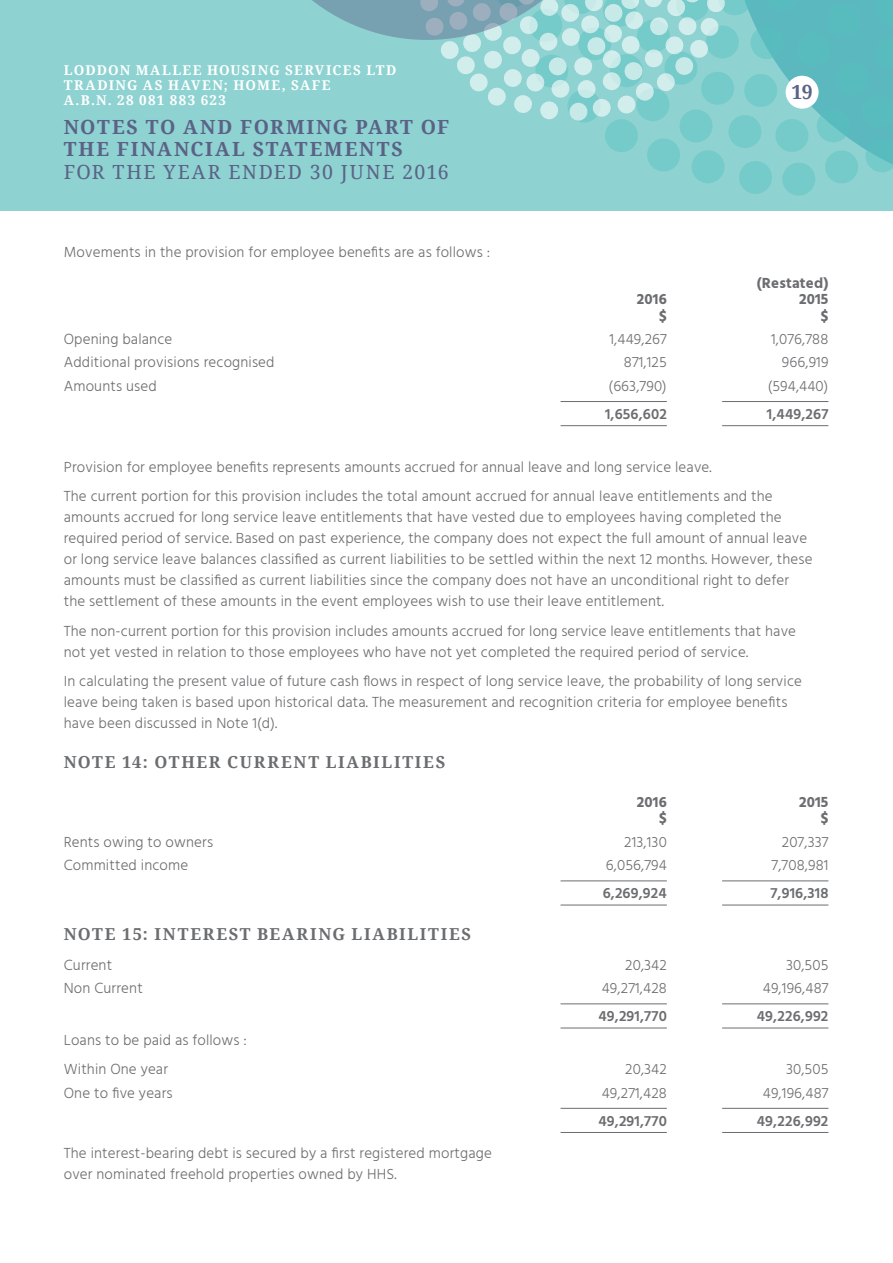
<style>
.page{position:relative;width:893px;height:1263px;background:#fff}
.page>*{position:absolute;margin:0;border:0;box-sizing:border-box;transform-origin:0 0}
.t1{font:700 19.5px/22.5px "Noto Serif";letter-spacing:.095em;color:#5b6286}
.t2{font:19.5px "Noto Serif";letter-spacing:.085em;color:#5b6286}
.t3{font:700 16.5px "Noto Serif";letter-spacing:.1em;color:#6c6d70}
.t4{font:300 15px/21px "Hind";letter-spacing:.01em;color:#6c6d70}
.t5{font:600 15px "Hind";letter-spacing:.01em;color:#6c6d70}
.t6{font:700 15px/16.5px "Hind";letter-spacing:.01em;color:#6c6d70;text-align:right}
.t7{font:700 13.5px/15px "Noto Serif";letter-spacing:.1em;color:#fff}
</style>
<div class="page">
<div style="left:0;top:0;width:893px;height:210px;background:#8ed2d1"></div>
<svg style="left:312px;top:0;width:581px;height:196px"></svg>
<div style="left:786px;top:76px;width:33px;height:33px;background:#fff;border-radius:50%"></div>
<hr style="left:561px;top:401px;width:106px;height:1px;background:#6c6d70">
<hr style="left:561px;top:425px;width:106px;height:1px;background:#6c6d70">
<hr style="left:722px;top:401px;width:106px;height:1px;background:#6c6d70">
<hr style="left:722px;top:425px;width:106px;height:1px;background:#6c6d70">
<hr style="left:561px;top:880px;width:106px;height:1px;background:#6c6d70">
<hr style="left:561px;top:905px;width:106px;height:1px;background:#6c6d70">
<hr style="left:722px;top:880px;width:106px;height:1px;background:#6c6d70">
<hr style="left:722px;top:905px;width:106px;height:1px;background:#6c6d70">
<hr style="left:561px;top:1003px;width:106px;height:1px;background:#6c6d70">
<hr style="left:561px;top:1028px;width:106px;height:1px;background:#6c6d70">
<hr style="left:722px;top:1003px;width:106px;height:1px;background:#6c6d70">
<hr style="left:722px;top:1028px;width:106px;height:1px;background:#6c6d70">
<hr style="left:561px;top:1108px;width:106px;height:1px;background:#6c6d70">
<hr style="left:561px;top:1132px;width:106px;height:1px;background:#6c6d70">
<hr style="left:722px;top:1108px;width:106px;height:1px;background:#6c6d70">
<hr style="left:722px;top:1132px;width:106px;height:1px;background:#6c6d70">
<p class="t7" style="left:64px;top:62px;width:334px">LODDON MALLEE HOUSING SERVICES LTD<br>TRADING AS HAVEN; HOME, SAFE<br>A.B.N. 28 081 883 623</p>
<h1 class="t1" style="left:64px;top:115px;width:387px">NOTES TO AND FORMING PART OF<br>THE FINANCIAL STATEMENTS</h1>
<h1 class="t2" style="left:64px;top:158px;width:386px">FOR THE YEAR ENDED 30 JUNE 2016</h1>
<p class="t4" style="left:64px;top:243px;width:428px">Movements in the provision for employee benefits are as follows :</p>
<p class="t6" style="left:637px;top:291px;width:31px">2016 $</p>
<h1 class="t1" style="left:791px;top:80px;width:23px">19</h1>
<p class="t6" style="left:757px;top:274px;width:73px">(Restated)<br>2015<br>$</p>
<p class="t4" style="left:64px;top:329px;width:110px">Opening balance</p>
<p class="t4" style="left:609px;top:329px;width:59px">1,449,267</p>
<p class="t4" style="left:771px;top:329px;width:59px">1,076,788</p>
<p class="t4" style="left:64px;top:353px;width:212px">Additional provisions recognised</p>
<p class="t4" style="left:624px;top:353px;width:44px">871,125</p>
<p class="t4" style="left:782px;top:353px;width:48px">966,919</p>
<p class="t4" style="left:64px;top:376px;width:94px">Amounts used</p>
<p class="t4" style="left:609px;top:376px;width:60px">(663,790)</p>
<p class="t4" style="left:768px;top:376px;width:62px">(594,440)</p>
<p class="t5" style="left:605px;top:405px;width:63px">1,656,602</p>
<p class="t5" style="left:767px;top:405px;width:63px">1,449,267</p>
<p class="t4" style="left:64px;top:453px;width:710px;line-height:29.5px">Provision for employee benefits represents amounts accrued for annual leave and long service leave.<br>The current portion for this provision includes the total amount accrued for annual leave entitlements and the</p>
<p class="t4" style="left:64px;top:508px;width:750px">amounts accrued for long service leave entitlements that have vested due to employees having completed the required period of service. Based on past experience, the company does not expect the full amount of annual leave or long service leave balances classified as current liabilities to be settled within the next 12 months. However, these amounts must be classified as current liabilities since the company does not have an unconditional right to defer the settlement of these amounts in the event employees wish to use their leave entitlement.</p>
<p class="t4" style="left:64px;top:621px;width:734px">The non-current portion for this provision includes amounts accrued for long service leave entitlements that have not yet vested in relation to those employees who have not yet completed the required period of service.</p>
<p class="t4" style="left:64px;top:672px;width:740px">In calculating the present value of future cash flows in respect of long service leave, the probability of long service leave being taken is based upon historical data. The measurement and recognition criteria for employee benefits have been discussed in Note 1(d).</p>
<p class="t3" style="left:64px;top:750px;width:383px">NOTE 14: OTHER CURRENT LIABILITIES</p>
<p class="t6" style="left:637px;top:793px;width:31px">2016 $</p>
<p class="t6" style="left:799px;top:793px;width:31px">2015 $</p>
<p class="t4" style="left:64px;top:832px;width:151px">Rents owing to owners</p>
<p class="t4" style="left:624px;top:832px;width:44px">213,130</p>
<p class="t4" style="left:782px;top:832px;width:48px">207,337</p>
<p class="t4" style="left:64px;top:856px;width:126px">Committed income</p>
<p class="t4" style="left:606px;top:856px;width:63px">6,056,794</p>
<p class="t4" style="left:771px;top:856px;width:58px">7,708,981</p>
<p class="t5" style="left:603px;top:884px;width:66px">6,269,924</p>
<p class="t5" style="left:770px;top:884px;width:60px">7,916,318</p>
<p class="t3" style="left:64px;top:923px;width:409px">NOTE 15: INTEREST BEARING LIABILITIES</p>
<p class="t4" style="left:64px;top:955px;width:50px">Current</p>
<p class="t4" style="left:625px;top:955px;width:43px">20,342</p>
<p class="t4" style="left:786px;top:955px;width:44px">30,505</p>
<p class="t4" style="left:64px;top:978px;width:81px">Non Current</p>
<p class="t4" style="left:602px;top:978px;width:67px">49,271,428</p>
<p class="t4" style="left:763px;top:978px;width:67px">49,196,487</p>
<p class="t5" style="left:598px;top:1007px;width:70px">49,291,770</p>
<p class="t5" style="left:757px;top:1007px;width:73px">49,226,992</p>
<p class="t4" style="left:64px;top:1026px;width:185px;line-height:29.4px">Loans to be paid as follows :<br>Within One year</p>
<p class="t4" style="left:625px;top:1060px;width:43px">20,342</p>
<p class="t4" style="left:786px;top:1060px;width:44px">30,505</p>
<p class="t4" style="left:64px;top:1083px;width:110px">One to five years</p>
<p class="t4" style="left:602px;top:1083px;width:67px">49,271,428</p>
<p class="t4" style="left:763px;top:1083px;width:67px">49,196,487</p>
<p class="t5" style="left:598px;top:1112px;width:70px">49,291,770</p>
<p class="t5" style="left:757px;top:1112px;width:73px">49,226,992</p>
<p class="t4" style="left:64px;top:1143px;width:430px">The interest-bearing debt is secured by a first registered mortgage over nominated freehold properties owned by HHS.</p>
</div>
